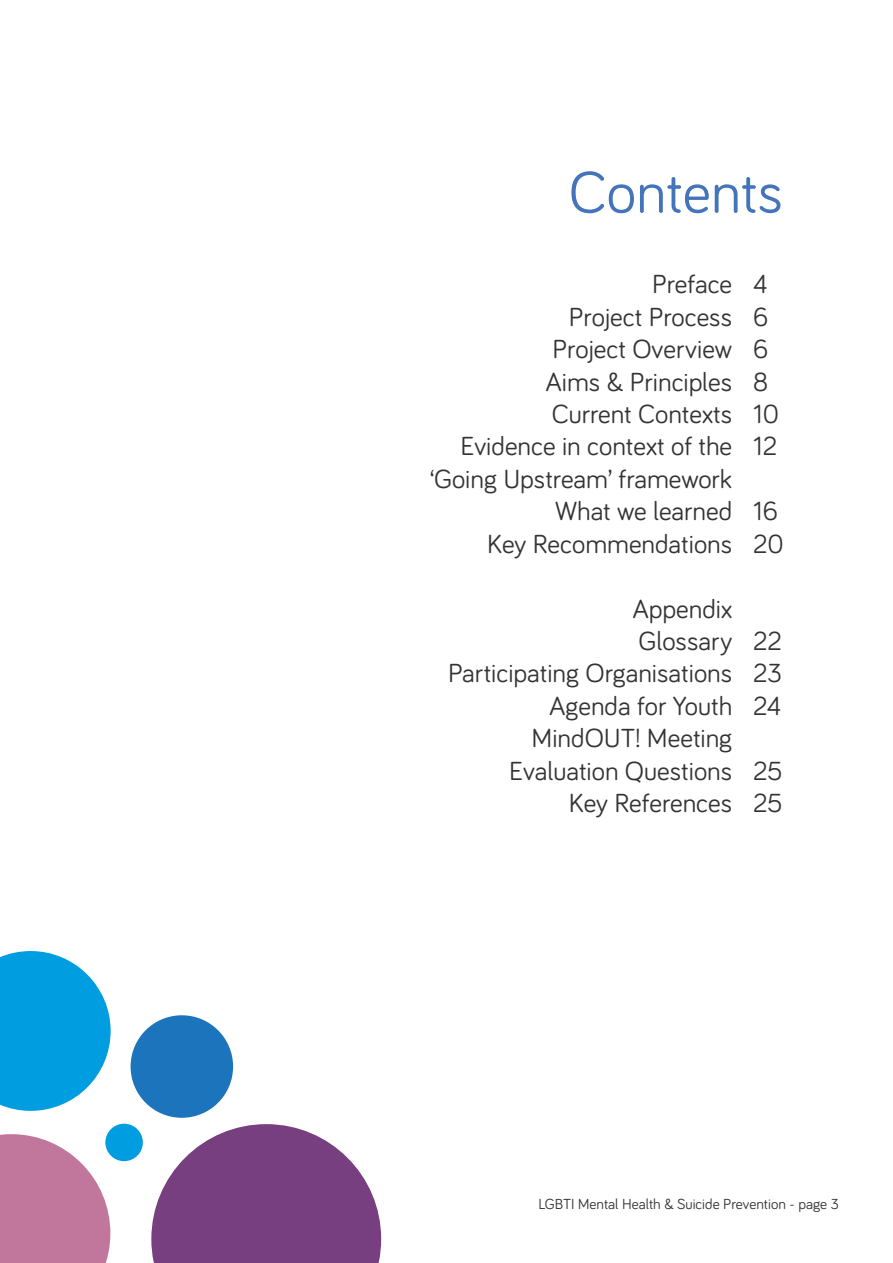
<style>
.page{position:relative;width:893px;height:1263px;background:#fff}
.page>*{position:absolute;margin:0;border:0;box-sizing:border-box;transform-origin:0 0}
.t1{font:60px "Bariol";color:#4474ba}
.t2{font:27px "Bariol";color:#343433}
.t3{font:15px "Bariol";color:#343433}
</style>
<div class="page">
<svg style="left:0;top:1134px;width:110px;height:129px"></svg>
<svg style="left:151px;top:1124px;width:230px;height:139px"></svg>
<svg style="left:0;top:951px;width:111px;height:160px"></svg>
<div style="left:131px;top:1015px;width:102px;height:103px;background:#1c75bc;border-radius:50%"></div>
<div style="left:105px;top:1124px;width:38px;height:37px;background:#009de1;border-radius:50%"></div>
<h1 class="t1" style="left:569px;top:151px;width:216px">Contents</h1>
<p class="t2" style="left:652px;top:266px;width:117px">Preface 4</p>
<p class="t2" style="left:569px;top:298px;width:201px">Project Process 6</p>
<p class="t2" style="left:553px;top:331px;width:217px">Project Overview 6</p>
<p class="t2" style="left:545px;top:363px;width:224px">Aims &amp; Principles 8</p>
<p class="t2" style="left:552px;top:396px;width:229px">Current Contexts 10</p>
<p class="t2" style="left:460px;top:428px;width:318px">Evidence in context of the 12</p>
<p class="t2" style="left:430px;top:460px;width:304px">‘Going Upstream’ framework</p>
<p class="t2" style="left:555px;top:493px;width:224px">What we learned 16</p>
<p class="t2" style="left:487px;top:525px;width:298px">Key Recommendations 20</p>
<p class="t2" style="left:632px;top:590px;width:101px">Appendix</p>
<p class="t2" style="left:638px;top:622px;width:145px">Glossary 22</p>
<p class="t2" style="left:448px;top:655px;width:336px">Participating Organisations 23</p>
<p class="t2" style="left:549px;top:687px;width:234px">Agenda for Youth 24</p>
<p class="t2" style="left:532px;top:720px;width:202px">MindOUT! Meeting</p>
<p class="t2" style="left:509px;top:752px;width:275px">Evaluation Questions 25</p>
<p class="t2" style="left:569px;top:784px;width:215px">Key References 25</p>
<p class="t3" style="left:538px;top:1194px;width:302px">LGBTI Mental Health &amp; Suicide Prevention - page 3</p>
</div>
